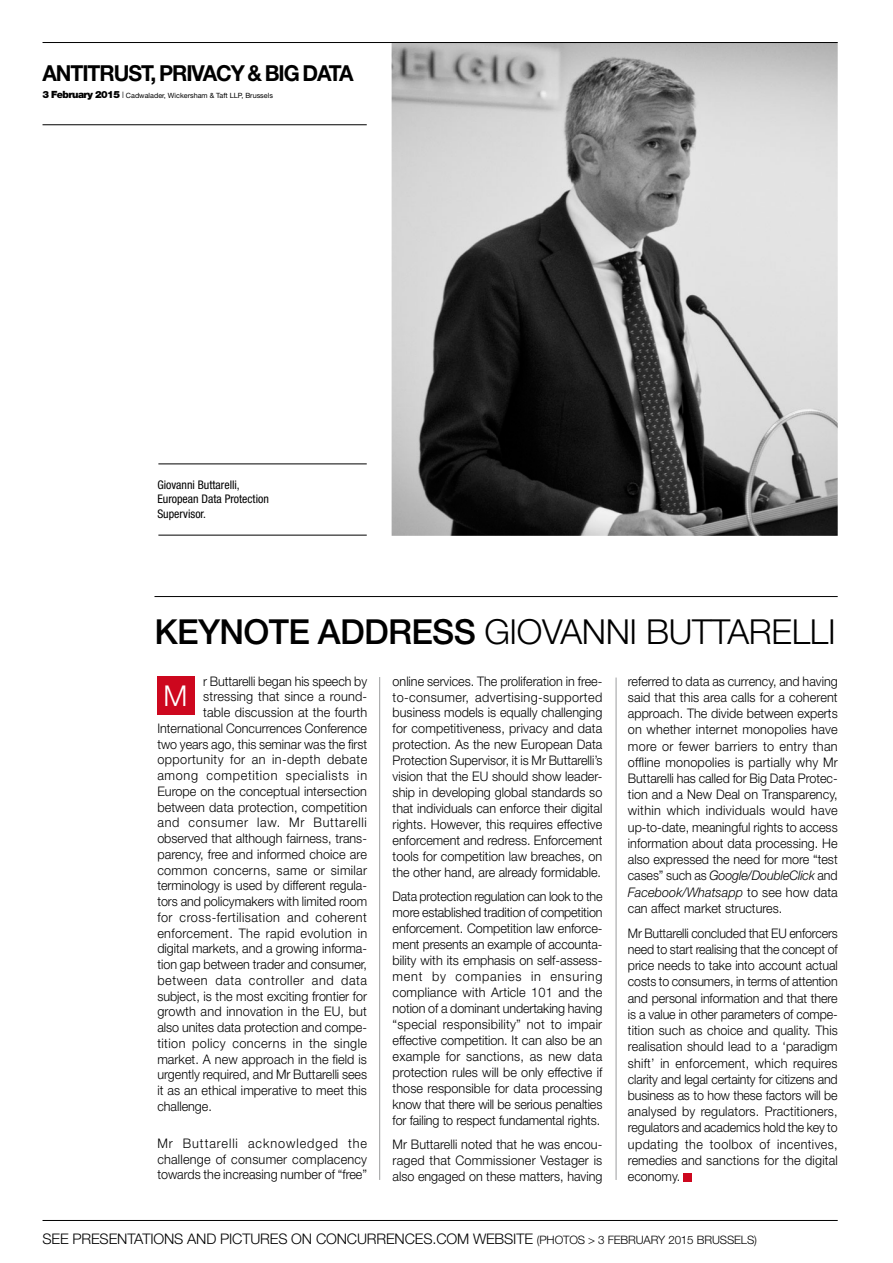
<style>
.page{position:relative;width:893px;height:1263px;background:#fff}
.page>*{position:absolute;margin:0;border:0;box-sizing:border-box;transform-origin:0 0}
.t1{font:300 34.5px "Helvetica Neue LT";letter-spacing:-.01em;color:#000}
.t2{font:300 28.8px "Helvetica Neue LT";color:#fff}
.t3{font:700 22.05px "Helvetica Neue LT";letter-spacing:-.05em;color:#000;scale:.96 1}
.t4{font:300 14.55px "Helvetica Neue LT";letter-spacing:-.01em;color:#000}
.t5{font:300 13.2px/15.9px "Helvetica Neue LT";color:#000;text-align:justify;scale:.95 1}
.t6{font:300 13.2px/16.2px "Helvetica Neue LT";color:#000;text-align:justify;scale:.94 1}
.t7{font:300 13.2px/15.8px "Helvetica Neue LT";color:#000;text-align:justify;scale:.96 1}
.t8{font:300 13.2px "Helvetica Neue LT";letter-spacing:.035em;color:#000;scale:.96 1}
.t9{font:300 13.2px "Helvetica Neue LT";letter-spacing:.04em;color:#000;scale:.96 1}
.t10{font:300 13.2px "Helvetica Neue LT";letter-spacing:.025em;color:#000;scale:.96 1}
.t11{font:300 13.2px "Helvetica Neue LT";letter-spacing:.055em;color:#000;scale:.96 1}
.t12{font:300 13.2px "Helvetica Neue LT";letter-spacing:.03em;color:#000;scale:.96 1}
.t13{font:300 13.2px "Helvetica Neue LT";letter-spacing:.045em;color:#000;scale:.96 1}
.t14{font:300 13.2px "Helvetica Neue LT";letter-spacing:.06em;color:#000;scale:.96 1}
.t15{font:condensed 11.85px/14.1px "Helvetica Neue LT";color:#000}
.t16{font:7.2px "Helvetica Neue LT";color:#000}
.s1{font-weight:900;font-size:9.9px}
.s2{font-weight:300;font-size:9px}
.s3{font-weight:500}
.s4{font-style:italic}
.s5{font-size:11.55px}
</style>
<div class="page">
<img style="left:392px;top:43px;width:446px;height:493px">
<hr style="left:43px;top:1220px;width:795px;height:1px;background:#000">
<hr style="left:43px;top:42px;width:795px;height:1px;background:#000">
<hr style="left:43px;top:124px;width:324px;height:1px;background:#000">
<hr style="left:158px;top:463px;width:209px;height:1px;background:#000">
<hr style="left:158px;top:535px;width:209px;height:1px;background:#000">
<div style="left:157px;top:676px;width:38px;height:39px;background:#cd071e"></div>
<div style="left:684px;top:1173px;width:8px;height:8px;background:#cd071e"></div>
<hr style="left:379px;top:677px;width:1px;height:503px;background:#9c9e9f">
<hr style="left:616px;top:677px;width:1px;height:503px;background:#9c9e9f">
<hr style="left:154px;top:596px;width:684px;height:1px;background:#000">
<h3 class="t3" style="left:43px;top:60px;width:326px">ANTITRUST, PRIVACY &amp; BIG DATA</h3>
<p class="t16" style="left:43px;top:91px;width:232px"><span class="s1">3 February 2015</span> <span class="s2">I</span> Cadwalader, Wickersham &amp; Taft LLP, Brussels</p>
<p class="t15" style="left:157px;top:478px;width:113px">Giovanni Buttarelli,<br>European Data Protection<br>Supervisor.</p>
<h1 class="t1" style="left:154px;top:610px;width:683px"><span class="s3">KEYNOTE ADDRESS</span> GIOVANNI BUTTARELLI</h1>
<p class="t5" style="left:203px;top:673px;width:174px">r Buttarelli began his speech by</p>
<p class="t7" style="left:203px;top:688px;width:172px">stressing that since a round-</p>
<p class="t7" style="left:203px;top:704px;width:172px">table discussion at the fourth</p>
<p class="t5" style="left:157px;top:720px;width:222px">International Concurrences Conference</p>
<p class="t5" style="left:157px;top:736px;width:222px">two years ago, this seminar was the first</p>
<p class="t8" style="left:157px;top:751px;width:220px">opportunity for an in-depth debate</p>
<p class="t11" style="left:157px;top:767px;width:220px">among competition specialists in</p>
<p class="t7" style="left:157px;top:783px;width:220px">Europe on the conceptual intersection</p>
<p class="t7" style="left:157px;top:799px;width:220px">between data protection, competition</p>
<p class="t14" style="left:157px;top:814px;width:220px">and consumer law. Mr Buttarelli</p>
<p class="t5" style="left:157px;top:830px;width:222px">observed that although fairness, trans-</p>
<p class="t7" style="left:157px;top:846px;width:220px">parency, free and informed choice are</p>
<p class="t12" style="left:157px;top:862px;width:220px">common concerns, same or similar</p>
<p class="t5" style="left:157px;top:877px;width:222px">terminology is used by different regula-</p>
<p class="t5" style="left:157px;top:893px;width:222px">tors and policymakers with limited room</p>
<p class="t9" style="left:157px;top:909px;width:220px">for cross-fertilisation and coherent</p>
<p class="t10" style="left:157px;top:925px;width:220px">enforcement. The rapid evolution in</p>
<p class="t5" style="left:157px;top:940px;width:222px">digital markets, and a growing informa-</p>
<p class="t5" style="left:157px;top:956px;width:222px">tion gap between trader and consumer,</p>
<p class="t13" style="left:157px;top:972px;width:220px">between data controller and data</p>
<p class="t5" style="left:157px;top:988px;width:222px">subject, is the most exciting frontier for</p>
<p class="t7" style="left:157px;top:1003px;width:220px">growth and innovation in the EU, but</p>
<p class="t5" style="left:157px;top:1019px;width:222px">also unites data protection and compe-</p>
<p class="t8" style="left:157px;top:1035px;width:220px">tition policy concerns in the single</p>
<p class="t7" style="left:157px;top:1051px;width:220px">market. A new approach in the field is</p>
<p class="t5" style="left:157px;top:1066px;width:222px">urgently required, and Mr Buttarelli sees</p>
<p class="t7" style="left:157px;top:1082px;width:220px">it as an ethical imperative to meet this</p>
<p class="t5" style="left:157px;top:1098px;width:59px">challenge.</p>
<p class="t7" style="left:157px;top:1135px;width:220px">Mr Buttarelli acknowledged the challenge of consumer complacency towards the increasing number of “free”</p>
<h2 class="t2" style="left:164px;top:678px;width:25px">M</h2>
<p class="t5" style="left:393px;top:673px;width:222px">online services. The proliferation in free&shy;to-consumer, advertising-supported business models is equally challenging for competitiveness, privacy and data protection. As the new European Data Protection Supervisor, it is Mr Buttarelli’s vision that the EU should show leader&shy;ship in developing global standards so that individuals can enforce their digital rights. However, this requires effective enforcement and redress. Enforcement tools for competition law breaches, on the other hand, are already formidable.</p>
<p class="t6" style="left:393px;top:888px;width:225px">Data protection regulation can look to the more established tradition of competition enforcement. Competition law enforce&shy;ment presents an example of accounta&shy;bility with its emphasis on self-assess&shy;ment by companies in ensuring compliance with Article 101 and the notion of a dominant undertaking having “special responsibility” not to impair effective competition. It can also be an example for sanctions, as new data protection rules will be only effective if those responsible for data processing know that there will be serious penalties for failing to respect fundamental rights.</p>
<p class="t5" style="left:393px;top:1136px;width:222px">Mr Buttarelli noted that he was encou&shy;raged that Commissioner Vestager is also engaged on these matters, having</p>
<p class="t5" style="left:628px;top:672px;width:222px">referred to data as currency, and having said that this area calls for a coherent approach. The divide between experts on whether internet monopolies have more or fewer barriers to entry than offline monopolies is partially why Mr Buttarelli has called for Big Data Protec&shy;tion and a New Deal on Transparency, within which individuals would have up-to-date, meaningful rights to access information about data processing. He also expressed the need for more “test cases” such as <span class="s4">Google/DoubleClick</span> and <span class="s4">Facebook/Whatsapp</span> to see how data can affect market structures.</p>
<p class="t6" style="left:628px;top:924px;width:225px">Mr Buttarelli concluded that EU enforcers need to start realising that the concept of price needs to take into account actual costs to consumers, in terms of attention and personal information and that there is a value in other parameters of compe&shy;tition such as choice and quality. This realisation should lead to a ‘paradigm shift’ in enforcement, which requires clarity and legal certainty for citizens and business as to how these factors will be analysed by regulators. Practitioners, regulators and academics hold the key to updating the toolbox of incentives, remedies and sanctions for the digital economy.</p>
<p class="t4" style="left:43px;top:1229px;width:716px">SEE PRESENTATIONS AND PICTURES ON CONCURRENCES.COM WEBSITE <span class="s5">(PHOTOS &gt; 3 FEBRUARY 2015 BRUSSELS)</span></p>
</div>
